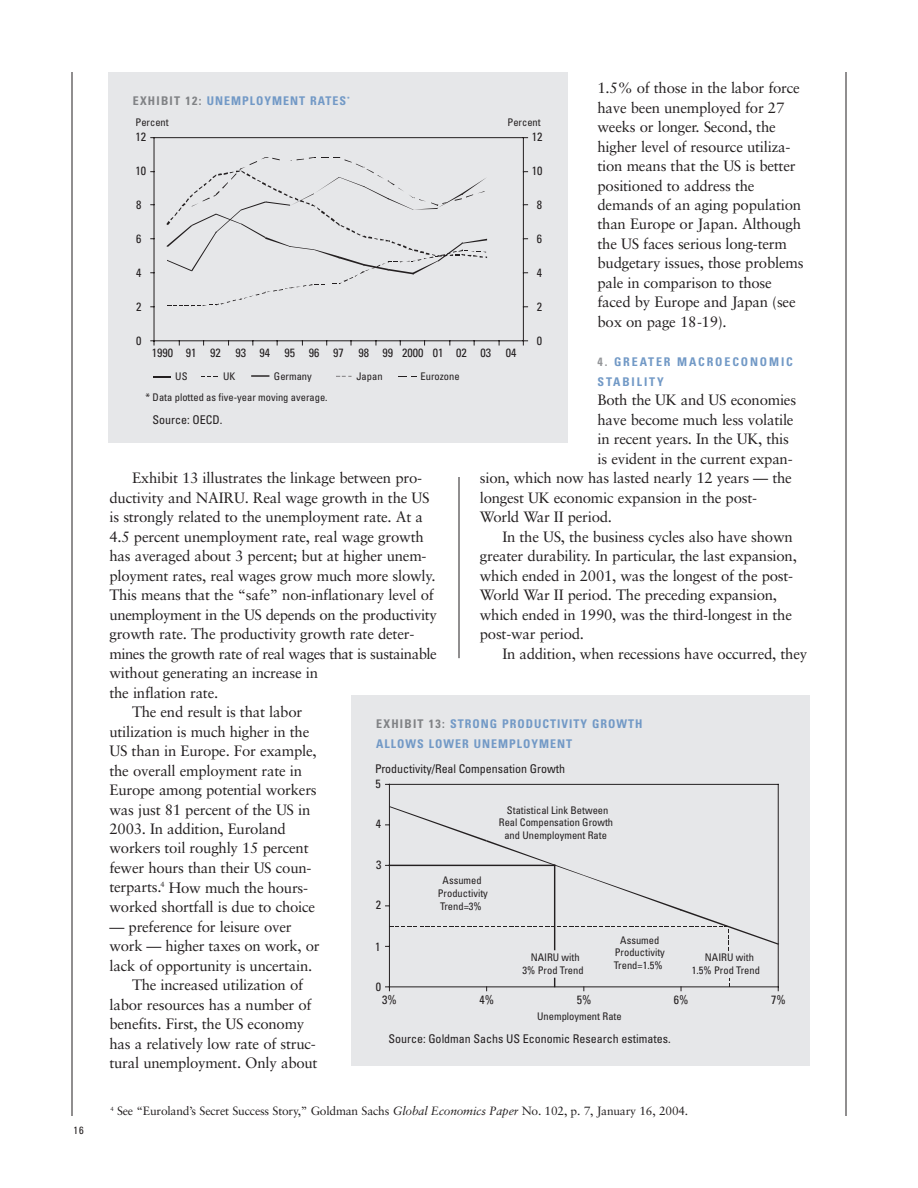
<style>
.page{position:relative;width:918px;height:1188px;background:#fff}
.page>*{position:absolute;margin:0;border:0;box-sizing:border-box;transform-origin:0 0}
.t1{font:15px/19.5px "Sabon";letter-spacing:-.015em;color:#231f20}
.t2{font:15px "Sabon";letter-spacing:-.035em;color:#231f20}
.t3{font:condensed 12px "Univers";color:#231f20}
.t4{font:12px "Sabon";letter-spacing:-.015em;color:#231f20}
.t5{font:700 condensed 12px/19.5px "Univers";letter-spacing:.085em;color:#7299c6}
.t6{font:700 condensed 12px/19.5px "Univers";letter-spacing:.155em;color:#7299c6}
.t7{font:condensed 10.5px/12.9px "Univers";color:#231f20;text-align:center}
.s1{color:#939598}
.s2{color:#808285}
.s3{font-style:italic}
</style>
<div class="page">
<hr style="left:72px;top:72px;width:1px;height:1044px;background:#231f20">
<hr style="left:459px;top:477px;width:1px;height:181px;background:#231f20">
<hr style="left:846px;top:72px;width:1px;height:1044px;background:#231f20">
<div style="left:109px;top:72px;width:459px;height:370px;background:#e6e7e9"></div>
<hr style="left:154px;top:340px;width:369px;height:1px;background:#231f20">
<hr style="left:154px;top:137px;width:369px;height:1px;background:#231f20">
<hr style="left:154px;top:138px;width:1px;height:203px;background:#231f20">
<hr style="left:523px;top:138px;width:1px;height:203px;background:#231f20">
<svg style="left:151px;top:340px;width:4px;height:5px"></svg>
<svg style="left:523px;top:340px;width:5px;height:5px"></svg>
<svg style="left:153px;top:376px;width:18px;height:2px"></svg>
<svg style="left:201px;top:376px;width:16px;height:1px"></svg>
<svg style="left:252px;top:375px;width:17px;height:2px"></svg>
<svg style="left:399px;top:376px;width:17px;height:1px"></svg>
<svg style="left:166px;top:157px;width:321px;height:149px"></svg>
<svg style="left:336px;top:376px;width:16px;height:1px"></svg>
<div style="left:351px;top:695px;width:459px;height:371px;background:#e6e7e9"></div>
<hr style="left:389px;top:784px;width:389px;height:1px;background:#231f20">
<hr style="left:389px;top:784px;width:1px;height:203px;background:#231f20">
<hr style="left:778px;top:784px;width:1px;height:203px;background:#231f20">
<hr style="left:389px;top:987px;width:389px;height:1px;background:#231f20">
<svg style="left:386px;top:806px;width:393px;height:144px"></svg>
<p class="t7" style="left:74px;top:1125px;width:12px">16</p>
<p class="t1" style="left:598px;top:79px;width:207px">1.5% of those in the labor force have been unemployed for 27 weeks or longer. Second, the higher level of resource utiliza&shy;tion means that the US is better positioned to address the demands of an aging population than Europe or Japan. Although the US faces serious long-term budgetary issues, those problems pale in comparison to those faced by Europe and Japan (see box on page 18-19).</p>
<p class="t6" style="left:598px;top:353px;width:197px"><span class="s1">4.</span> GREATER MACROECONOMIC<br>STABILITY</p>
<p class="t1" style="left:598px;top:391px;width:200px">Both the UK and US economies</p>
<p class="t1" style="left:598px;top:411px;width:198px">have become much less volatile</p>
<p class="t1" style="left:598px;top:430px;width:193px">in recent years. In the UK, this</p>
<p class="t1" style="left:598px;top:450px;width:197px">is evident in the current expan-</p>
<p class="t1" style="left:480px;top:469px;width:314px">sion, which now has lasted nearly 12 years — the</p>
<p class="t1" style="left:480px;top:489px;width:279px">longest UK economic expansion in the post-</p>
<p class="t1" style="left:480px;top:508px;width:134px">World War II period.</p>
<p class="t1" style="left:502px;top:528px;width:292px">In the US, the business cycles also have shown</p>
<p class="t1" style="left:480px;top:547px;width:319px">greater durability. In particular, the last expansion,</p>
<p class="t1" style="left:480px;top:567px;width:315px">which ended in 2001, was the longest of the post-</p>
<p class="t1" style="left:480px;top:586px;width:299px">World War II period. The preceding expansion,</p>
<p class="t1" style="left:480px;top:606px;width:314px">which ended in 1990, was the third-longest in the</p>
<p class="t1" style="left:480px;top:625px;width:106px">post-war period.</p>
<p class="t1" style="left:502px;top:645px;width:306px">In addition, when recessions have occurred, they</p>
<p class="t5" style="left:133px;top:93px;width:218px"><span class="s2">EXHIBIT 12:</span> UNEMPLOYMENT RATES<sup>*</sup></p>
<p class="t7" style="left:136px;top:117px;width:35px">Percent</p>
<p class="t7" style="left:508px;top:117px;width:35px">Percent</p>
<p class="t3" style="left:136px;top:132px;width:12px">12</p>
<p class="t3" style="left:136px;top:166px;width:12px">10</p>
<p class="t3" style="left:136px;top:200px;width:7px">8</p>
<p class="t3" style="left:136px;top:234px;width:7px">6</p>
<p class="t3" style="left:136px;top:268px;width:7px">4</p>
<p class="t3" style="left:136px;top:302px;width:7px">2</p>
<p class="t3" style="left:136px;top:336px;width:7px">0</p>
<p class="t3" style="left:532px;top:132px;width:12px">12</p>
<p class="t3" style="left:532px;top:166px;width:12px">10</p>
<p class="t3" style="left:537px;top:200px;width:7px">8</p>
<p class="t3" style="left:537px;top:234px;width:7px">6</p>
<p class="t3" style="left:537px;top:268px;width:7px">4</p>
<p class="t3" style="left:537px;top:302px;width:7px">2</p>
<p class="t3" style="left:537px;top:336px;width:7px">0</p>
<p class="t3" style="left:152px;top:348px;width:366px">1990 91 92 93 94 95 96 97 98 99 2000 01 02 03 04</p>
<p class="t7" style="left:175px;top:371px;width:14px">US</p>
<p class="t7" style="left:223px;top:371px;width:14px">UK</p>
<p class="t7" style="left:274px;top:371px;width:39px">Germany</p>
<p class="t7" style="left:356px;top:371px;width:28px">Japan</p>
<p class="t7" style="left:421px;top:371px;width:41px">Eurozone</p>
<p class="t7" style="left:146px;top:392px;width:183px">* Data plotted as five-year moving average.</p>
<p class="t3" style="left:152px;top:415px;width:71px">Source: OECD.</p>
<p class="t1" style="left:132px;top:469px;width:292px">Exhibit 13 illustrates the linkage between pro-</p>
<p class="t1" style="left:110px;top:489px;width:322px">ductivity and NAIRU. Real wage growth in the US</p>
<p class="t1" style="left:110px;top:508px;width:315px">is strongly related to the unemployment rate. At a</p>
<p class="t1" style="left:110px;top:528px;width:316px">4.5 percent unemployment rate, real wage growth</p>
<p class="t1" style="left:110px;top:547px;width:319px">has averaged about 3 percent; but at higher unem-</p>
<p class="t1" style="left:110px;top:567px;width:328px">ployment rates, real wages grow much more slowly.</p>
<p class="t1" style="left:110px;top:586px;width:326px">This means that the “safe” non-inflationary level of</p>
<p class="t1" style="left:110px;top:606px;width:329px">unemployment in the US depends on the productivity</p>
<p class="t1" style="left:110px;top:625px;width:306px">growth rate. The productivity growth rate deter-</p>
<p class="t2" style="left:110px;top:647px;width:329px">mines the growth rate of real wages that is sustainable</p>
<p class="t1" style="left:110px;top:664px;width:210px">without generating an increase in</p>
<p class="t1" style="left:110px;top:684px;width:110px">the inflation rate.</p>
<p class="t1" style="left:132px;top:703px;width:172px">The end result is that labor</p>
<p class="t1" style="left:110px;top:723px;width:201px">utilization is much higher in the</p>
<p class="t1" style="left:110px;top:742px;width:209px">US than in Europe. For example,</p>
<p class="t1" style="left:110px;top:762px;width:194px">the overall employment rate in</p>
<p class="t1" style="left:110px;top:781px;width:209px">Europe among potential workers</p>
<p class="t1" style="left:110px;top:801px;width:202px">was just 81 percent of the US in</p>
<p class="t1" style="left:110px;top:820px;width:178px">2003. In addition, Euroland</p>
<p class="t1" style="left:110px;top:840px;width:201px">workers toil roughly 15 percent</p>
<p class="t1" style="left:110px;top:859px;width:204px">fewer hours than their US coun-</p>
<p class="t1" style="left:110px;top:879px;width:200px">terparts.<sup>4</sup> How much the hours-</p>
<p class="t1" style="left:110px;top:898px;width:207px">worked shortfall is due to choice</p>
<p class="t1" style="left:110px;top:918px;width:184px">— preference for leisure over</p>
<p class="t1" style="left:110px;top:937px;width:212px">work — higher taxes on work, or</p>
<p class="t1" style="left:110px;top:957px;width:204px">lack of opportunity is uncertain.</p>
<p class="t1" style="left:132px;top:976px;width:173px">The increased utilization of</p>
<p class="t1" style="left:110px;top:996px;width:204px">labor resources has a number of</p>
<p class="t1" style="left:110px;top:1015px;width:196px">benefits. First, the US economy</p>
<p class="t1" style="left:110px;top:1035px;width:208px">has a relatively low rate of struc-</p>
<p class="t1" style="left:110px;top:1054px;width:210px">tural unemployment. Only about</p>
<p class="t5" style="left:376px;top:715px;width:268px"><span class="s2">EXHIBIT 13:</span> STRONG PRODUCTIVITY GROWTH<br>ALLOWS LOWER UNEMPLOYMENT</p>
<p class="t3" style="left:375px;top:764px;width:191px">Productivity/Real Compensation Growth</p>
<p class="t3" style="left:376px;top:779px;width:7px">5</p>
<p class="t3" style="left:376px;top:819px;width:7px">4</p>
<p class="t3" style="left:376px;top:860px;width:7px">3</p>
<p class="t3" style="left:376px;top:900px;width:7px">2</p>
<p class="t3" style="left:375px;top:942px;width:7px">1</p>
<p class="t3" style="left:376px;top:982px;width:7px">0</p>
<p class="t7" style="left:499px;top:805px;width:116px;line-height:12.5px">Statistical Link Between<br>Real Compensation Growth and Unemployment Rate</p>
<p class="t7" style="left:438px;top:875px;width:52px">Assumed<br>Productivity<br>Trend=3%</p>
<p class="t7" style="left:614px;top:934px;width:53px">Assumed<br>Productivity<br>Trend=1.5%</p>
<p class="t7" style="left:523px;top:952px;width:62px">NAIRU with<br>3% Prod Trend</p>
<p class="t7" style="left:692px;top:952px;width:69px;line-height:12.1px;text-align:left;text-indent:13px">NAIRU with<br>1.5% Prod Trend</p>
<p class="t3" style="left:382px;top:996px;width:16px">3%</p>
<p class="t3" style="left:480px;top:996px;width:16px">4%</p>
<p class="t3" style="left:577px;top:996px;width:16px">5%</p>
<p class="t3" style="left:674px;top:996px;width:16px">6%</p>
<p class="t3" style="left:771px;top:996px;width:16px">7%</p>
<p class="t7" style="left:537px;top:1010px;width:86px">Unemployment Rate</p>
<p class="t3" style="left:388px;top:1034px;width:284px">Source: Goldman Sachs US Economic Research estimates.</p>
<p class="t4" style="left:110px;top:1106px;width:579px"><sup>4</sup> See “Euroland’s Secret Success Story,” Goldman Sachs <span class="s3">Global Economics Paper</span> No. 102, p. 7, January 16, 2004.</p>
</div>
